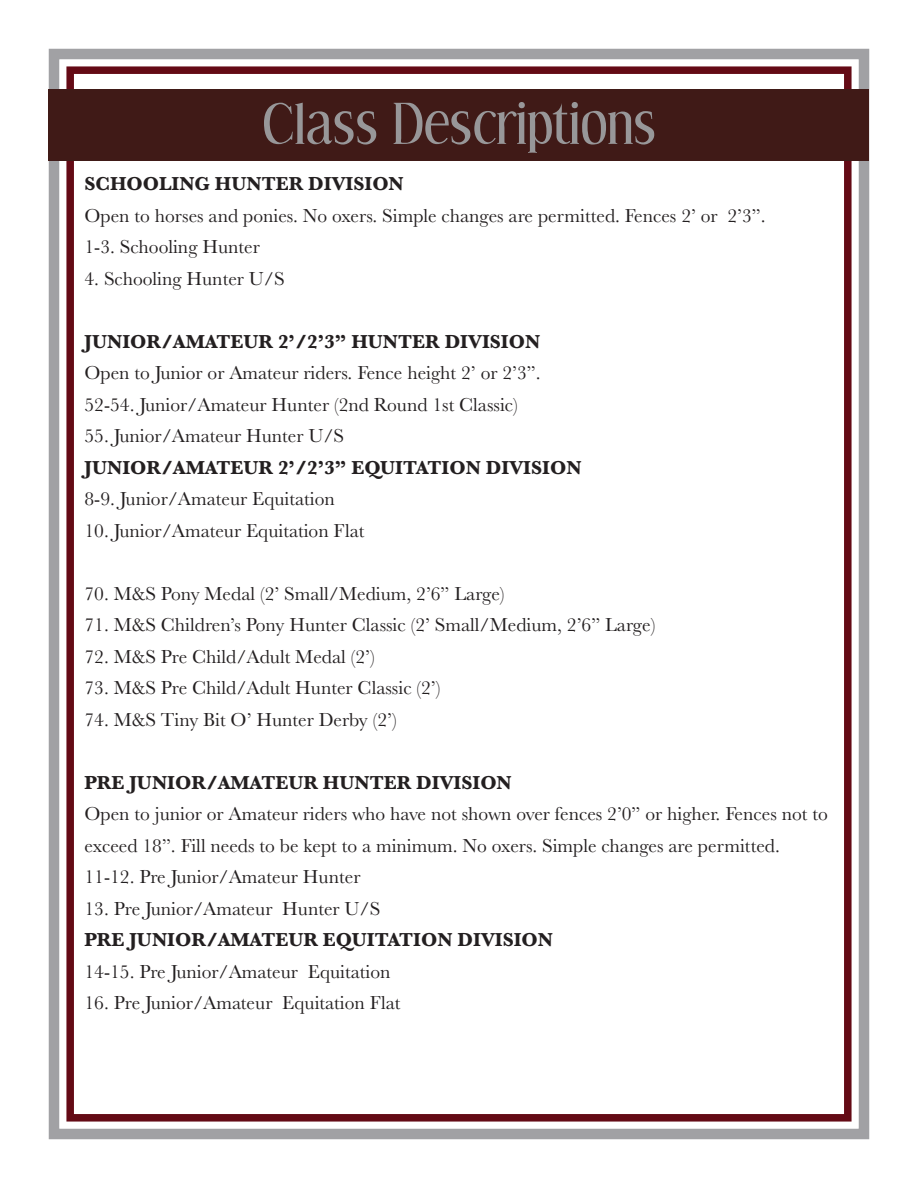
<style>
.page{position:relative;width:918px;height:1188px;background:#fff}
.page>*{position:absolute;margin:0;border:0;box-sizing:border-box;transform-origin:0 0}
.t1{font:54px "Effloresce";color:#989799}
.t2{font:19.5px/31.5px "Baskerville";color:#231f20}
.t3{font:700 19.5px "Baskerville";color:#231f20}
</style>
<div class="page">
<div style="left:49px;top:49px;width:820px;height:1090px;border:10px solid #a1a1a4"></div>
<div style="left:66px;top:66px;width:786px;height:1056px;border:8px solid #640a15"></div>
<div style="left:49px;top:89px;width:820px;height:72px;background:#401a17"></div>
<p class="t1" style="left:262px;top:95px;width:395px">Class Descriptions</p>
<p class="t3" style="left:85px;top:170px;width:321px">SCHOOLING HUNTER DIVISION</p>
<p class="t2" style="left:85px;top:200px;width:683px">Open to horses and ponies. No oxers. Simple changes are permitted. Fences 2’ or 2’3”.</p>
<p class="t2" style="left:85px;top:232px;width:177px">1-3. Schooling Hunter</p>
<p class="t2" style="left:85px;top:263px;width:202px">4. Schooling Hunter U/S</p>
<p class="t3" style="left:85px;top:328px;width:457px">JUNIOR/AMATEUR 2’/2’3” HUNTER DIVISION</p>
<p class="t2" style="left:85px;top:358px;width:458px">Open to Junior or Amateur riders. Fence height 2’ or 2’3”.</p>
<p class="t2" style="left:85px;top:389px;width:435px">52-54. Junior/Amateur Hunter (2nd Round 1st Classic)</p>
<p class="t2" style="left:85px;top:421px;width:261px">55. Junior/Amateur Hunter U/S</p>
<p class="t3" style="left:85px;top:454px;width:499px">JUNIOR/AMATEUR 2’/2’3” EQUITATION DIVISION</p>
<p class="t2" style="left:85px;top:484px;width:252px">8-9. Junior/Amateur Equitation</p>
<p class="t2" style="left:85px;top:515px;width:281px">10. Junior/Amateur Equitation Flat</p>
<p class="t2" style="left:85px;top:578px;width:422px">70. M&amp;S Pony Medal (2’ Small/Medium, 2’6” Large)</p>
<p class="t2" style="left:85px;top:610px;width:572px">71. M&amp;S Children’s Pony Hunter Classic (2’ Small/Medium, 2’6” Large)</p>
<p class="t2" style="left:85px;top:641px;width:292px">72. M&amp;S Pre Child/Adult Medal (2’)</p>
<p class="t2" style="left:85px;top:673px;width:357px">73. M&amp;S Pre Child/Adult Hunter Classic (2’)</p>
<p class="t2" style="left:85px;top:704px;width:314px">74. M&amp;S Tiny Bit O’ Hunter Derby (2’)</p>
<p class="t3" style="left:85px;top:769px;width:429px">PRE JUNIOR/AMATEUR HUNTER DIVISION</p>
<p class="t2" style="left:85px;top:799px;width:745px">Open to junior or Amateur riders who have not shown over fences 2’0” or higher. Fences not to exceed 18”. Fill needs to be kept to a minimum. No oxers. Simple changes are permitted.</p>
<p class="t2" style="left:85px;top:862px;width:277px">11-12. Pre Junior/Amateur Hunter</p>
<p class="t2" style="left:85px;top:893px;width:297px">13. Pre Junior/Amateur Hunter U/S</p>
<p class="t3" style="left:85px;top:926px;width:470px">PRE JUNIOR/AMATEUR EQUITATION DIVISION</p>
<p class="t2" style="left:85px;top:956px;width:307px">14-15. Pre Junior/Amateur Equitation</p>
<p class="t2" style="left:85px;top:988px;width:317px">16. Pre Junior/Amateur Equitation Flat</p>
</div>
